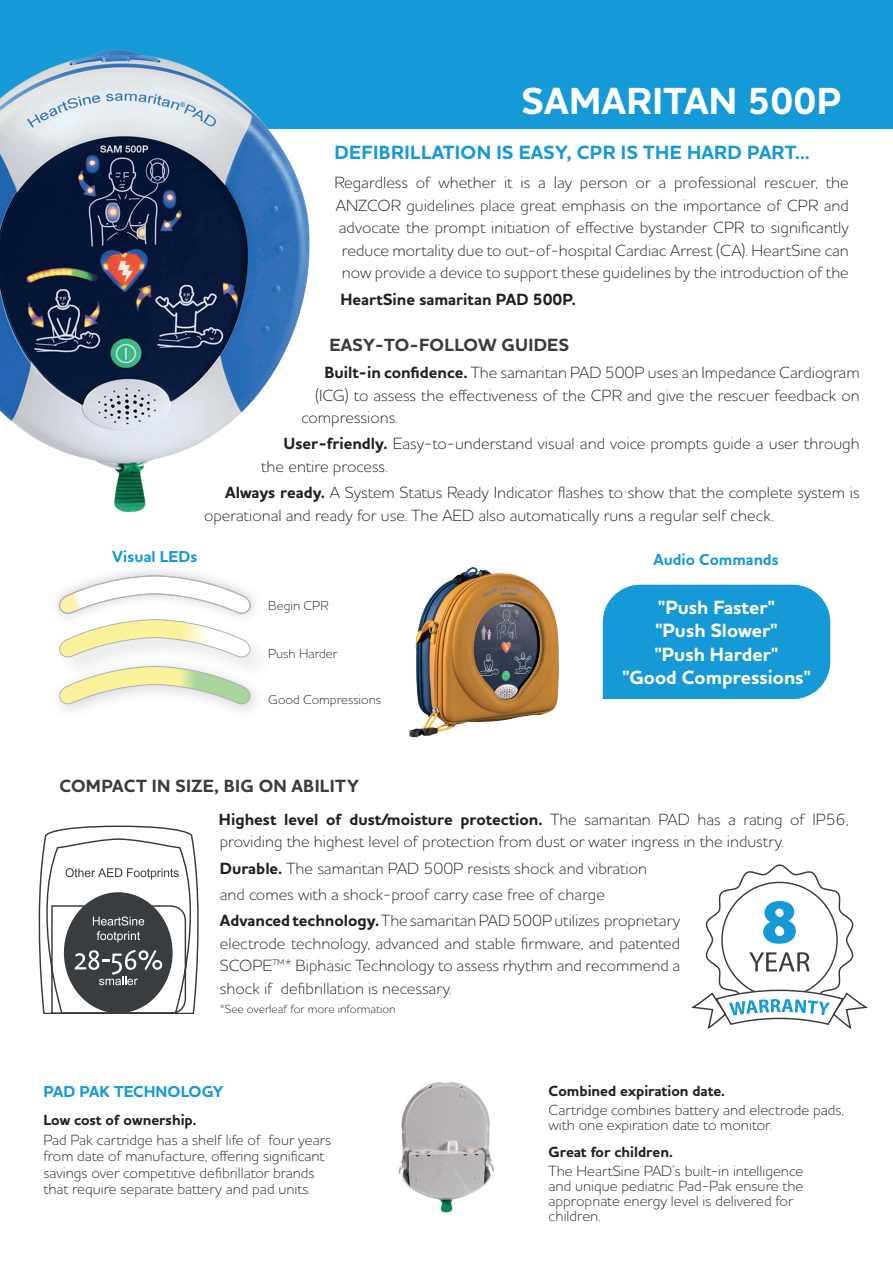
<style>
.page{position:relative;width:893px;height:1263px;background:#fff}
.page>*{position:absolute;margin:0;border:0;box-sizing:border-box;transform-origin:0 0}
.t1{font:700 38.4px "Houschka Pro";letter-spacing:.005em;color:#fff}
.t2{font:700 19.5px/23.2px "Houschka Pro";color:#fff;text-align:center}
.t3{font:700 19.5px "Houschka Pro";letter-spacing:.015em;color:#169ad7}
.t4{font:700 18px "Houschka Pro";letter-spacing:.015em;color:#383d3f}
.t5{font:700 18px "Houschka Pro";letter-spacing:.015em;color:#393d3f}
.t6{font:300 16.5px/22.5px "Houschka Pro";color:#231f20}
.t7{font:700 16.5px "Houschka Pro";color:#231f20}
.t8{font:700 16.05px "Houschka Pro";color:#169ad7}
.t9{font:300 15px/15px "Houschka Pro";color:#231f20}
.t10{font:700 15px "Houschka Pro";color:#231f20}
.t11{font:300 13.2px "Houschka Pro";color:#231f20}
.t12{font:300 12px "Houschka Pro";color:#231f20}
.s1{font-weight:700}
</style>
<div class="page">
<img style="left:409px;top:567px;width:150px;height:171px">
<div style="left:0;top:0;width:893px;height:129px;background:#169ad7"></div>
<div style="left:603px;top:585px;width:227px;height:114px;background:#169ad7"></div>
<img style="left:0;top:49px;width:310px;height:464px">
<img style="left:398px;top:1082px;width:96px;height:131px">
<svg style="left:39px;top:826px;width:159px;height:188px"></svg>
<div style="left:48px;top:564px;width:214px;height:60px;background:#b0b1b5;opacity:.75"></div>
<svg style="left:59px;top:681px;width:197px;height:26px"></svg>
<div style="left:56px;top:616px;width:218px;height:65px;background:#231f20;opacity:.1"></div>
<div style="left:60px;top:619px;width:211px;height:59px;background:#231f20;opacity:.1"></div>
<svg style="left:54px;top:576px;width:202px;height:84px"></svg>
<svg style="left:691px;top:864px;width:177px;height:165px"></svg>
<h1 class="t1" style="left:522px;top:76px;width:321px">SAMARITAN 500P</h1>
<p class="t3" style="left:334px;top:140px;width:477px">DEFIBRILLATION IS EASY, CPR IS THE HARD PART...</p>
<p class="t6" style="left:334px;top:171px;width:516px;text-align:center">Regardless of whether it is a lay person or a professional rescuer, the ANZCOR guidelines place great emphasis on the importance of CPR and advocate the prompt initiation of effective bystander CPR to significantly reduce mortality due to out-of-hospital Cardiac Arrest (CA). HeartSine can now provide a device to support these guidelines by the introduction of the</p>
<p class="t7" style="left:340px;top:289px;width:237px">HeartSine samaritan PAD 500P.</p>
<p class="t5" style="left:330px;top:333px;width:241px">EASY-TO-FOLLOW GUIDES</p>
<p class="t6" style="left:324px;top:361px;width:537px"><span class="s1">Built-in confidence.</span> The samaritan PAD 500P uses an Impedance Cardiogram</p>
<p class="t6" style="left:315px;top:383px;width:546px">(ICG) to assess the effectiveness of the CPR and give the rescuer feedback on</p>
<p class="t6" style="left:302px;top:406px;width:98px">compressions.</p>
<p class="t6" style="left:261px;top:432px;width:600px;text-indent:22px"><span class="s1">User-friendly.</span> Easy-to-understand visual and voice prompts guide a user through the entire process.</p>
<p class="t6" style="left:204px;top:481px;width:657px;text-indent:21px"><span class="s1">Always ready.</span> A System Status Ready Indicator flashes to show that the complete system is operational and ready for use. The AED also automatically runs a regular self check.</p>
<p class="t8" style="left:112px;top:546px;width:87px">Visual LEDs</p>
<p class="t8" style="left:653px;top:549px;width:127px">Audio Commands</p>
<p class="t11" style="left:268px;top:597px;width:62px">Begin CPR</p>
<p class="t11" style="left:268px;top:645px;width:71px">Push Harder</p>
<p class="t11" style="left:268px;top:691px;width:114px">Good Compressions</p>
<p class="t4" style="left:60px;top:774px;width:301px">COMPACT IN SIZE, BIG ON ABILITY</p>
<p class="t2" style="left:622px;top:596px;width:190px">"Push Faster"<br>"Push Slower"<br>"Push Harder"<br>"Good Compressions"</p>
<p class="t6" style="left:219px;top:807px;width:631px"><span class="s1">Highest level of dust/moisture protection.</span> The samaritan PAD has a rating of IP56, providing the highest level of protection from dust or water ingress in the industry.</p>
<p class="t6" style="left:220px;top:854px;width:462px;line-height:26.4px"><span class="s1">Durable.</span> The samaritan PAD 500P resists shock and vibration<br>and comes with a shock-proof carry case free of charge<br><span class="s1">Advanced technology.</span> The samaritan PAD 500P utilizes proprietary</p>
<p class="t6" style="left:220px;top:931px;width:462px;text-align:justify">electrode technology, advanced and stable firmware, and patented SCOPE™* Biphasic Technology to assess rhythm and recommend a shock if defibrillation is necessary.</p>
<p class="t12" style="left:220px;top:1002px;width:177px">*See overleaf for more information</p>
<p class="t8" style="left:43px;top:1081px;width:182px">PAD PAK TECHNOLOGY</p>
<p class="t10" style="left:43px;top:1110px;width:155px">Low cost of ownership.</p>
<p class="t9" style="left:43px;top:1131px;width:289px;line-height:16.5px">Pad Pak cartridge has a shelf life of four years from date of manufacture, offering significant savings over competitive defibrillator brands that require separate battery and pad units.</p>
<p class="t10" style="left:549px;top:1081px;width:178px">Combined expiration date.</p>
<p class="t9" style="left:549px;top:1102px;width:297px">Cartridge combines battery and electrode pads, with one expiration date to monitor.</p>
<p class="t10" style="left:549px;top:1142px;width:126px">Great for children.</p>
<p class="t9" style="left:549px;top:1163px;width:256px">The HeartSine PAD’s built-in intelligence and unique pediatric Pad-Pak ensure the appropriate energy level is delivered for children.</p>
</div>
